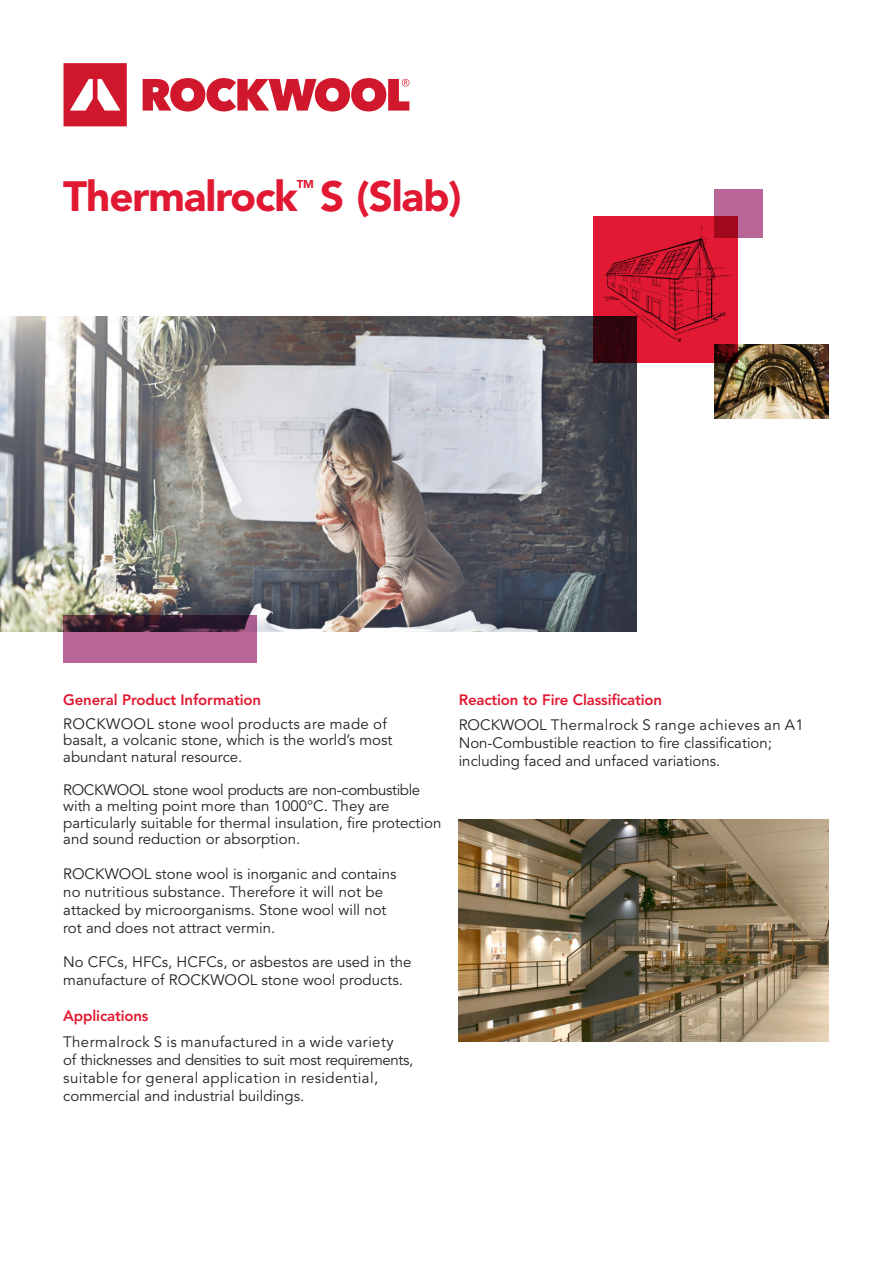
<style>
.page{position:relative;width:893px;height:1263px;background:#fff}
.page>*{position:absolute;margin:0;border:0;box-sizing:border-box;transform-origin:0 0}
.t1{font:900 42px "Avenir LT Std";letter-spacing:-.025em;color:#e11932}
.t2{font:15px/18px "Avenir LT Std";color:#231f20}
.t3{font:800 15px "Avenir LT Std";letter-spacing:-.01em;color:#e11932}
.t4{font:900 11.4px "Avenir LT Std";color:#e11932}
</style>
<div class="page">
<img style="left:459px;top:820px;width:370px;height:222px">
<div style="left:715px;top:189px;width:48px;height:49px;background:#b86598"></div>
<img style="left:715px;top:344px;width:114px;height:75px">
<img style="left:0;top:316px;width:636px;height:315px">
<svg style="left:593px;top:216px;width:145px;height:146px;background:#a61224"></svg>
<svg style="left:63px;top:615px;width:193px;height:48px;background:#8c4d74"></svg>
<img style="left:600px;top:221px;width:152px;height:126px">
<svg style="left:64px;top:63px;width:63px;height:63px"></svg>
<svg style="left:143px;top:78px;width:266px;height:33px"></svg>
<h1 class="t1" style="left:63px;top:179px;width:236px">Thermalrock</h1>
<p class="t4" style="left:297px;top:179px;width:19px">TM</p>
<h1 class="t1" style="left:320px;top:179px;width:143px">S (Slab)</h1>
<p class="t3" style="left:63px;top:693px;width:199px">General Product Information</p>
<p class="t2" style="left:63px;top:716px;width:331px;line-height:16.5px">ROCKWOOL stone wool products are made of basalt, a volcanic stone, which is the world’s most abundant natural resource.</p>
<p class="t2" style="left:63px;top:782px;width:380px;line-height:16.5px">ROCKWOOL stone wool products are non-combustible with a melting point more than 1000°C. They are particularly suitable for thermal insulation, fire protection and sound reduction or absorption.</p>
<p class="t2" style="left:63px;top:866px;width:335px">ROCKWOOL stone wool is inorganic and contains no nutritious substance. Therefore it will not be attacked by microorganisms. Stone wool will not rot and does not attract vermin.</p>
<p class="t2" style="left:63px;top:954px;width:350px">No CFCs, HFCs, HCFCs, or asbestos are used in the manufacture of ROCKWOOL stone wool products.</p>
<p class="t3" style="left:63px;top:1010px;width:87px">Applications</p>
<p class="t2" style="left:63px;top:1034px;width:351px">Thermalrock S is manufactured in a wide variety<br>of thicknesses and densities to suit most requirements, suitable for general application in residential, commercial and industrial buildings.</p>
<p class="t3" style="left:459px;top:693px;width:205px">Reaction to Fire Classification</p>
<p class="t2" style="left:459px;top:717px;width:347px">ROCKWOOL Thermalrock S range achieves an A1<br>Non-Combustible reaction to fire classification; including faced and unfaced variations.</p>
</div>
